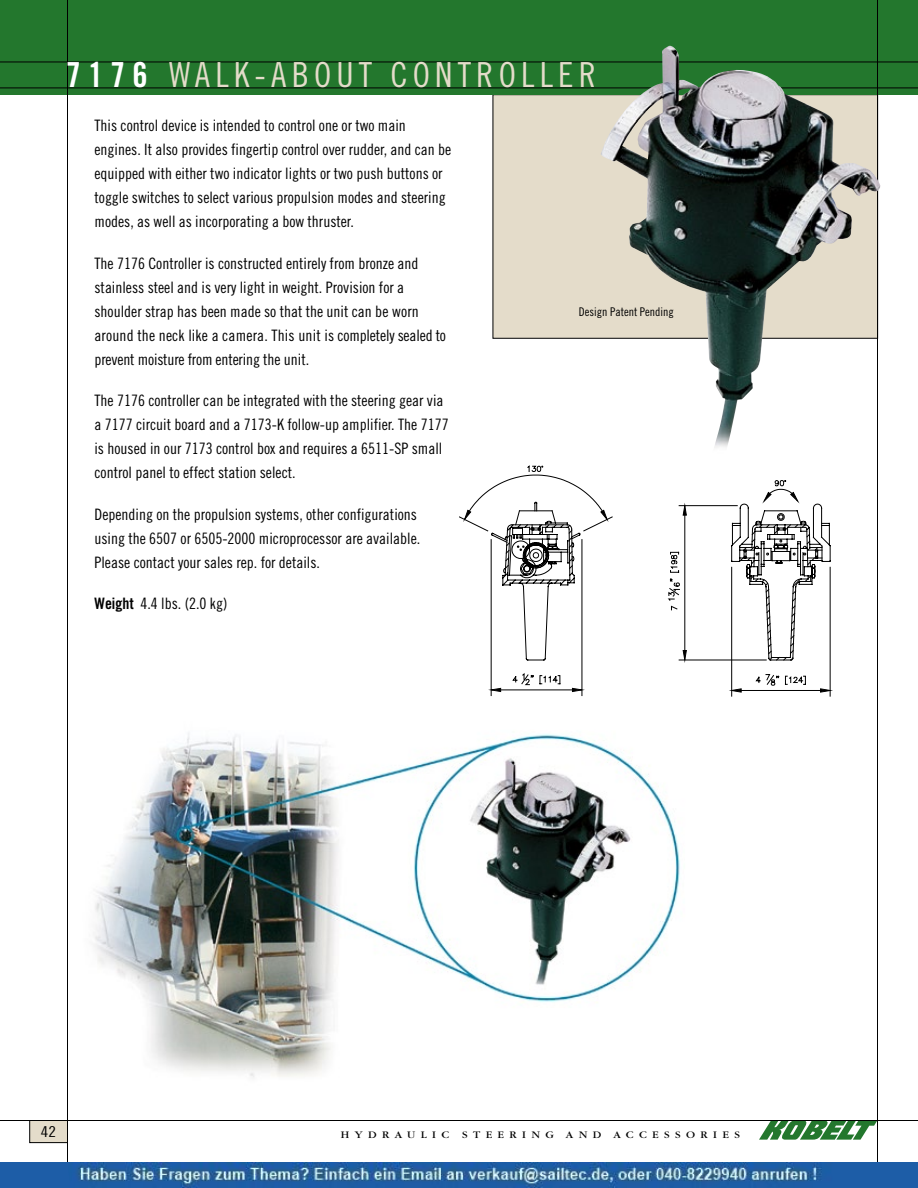
<style>
.page{position:relative;width:918px;height:1188px;background:#fff}
.page>*{position:absolute;margin:0;border:0;box-sizing:border-box;transform-origin:0 0}
.t1{font:34.5px "Trade Gothic Cond Eighteen";letter-spacing:.15em;color:#e4dcca}
.t2{font:15.75px/24px "Trade Gothic Cond Eighteen";color:#000}
.t3{font:15px "Trade Gothic Cond Eighteen";color:#000;scale:1.15 1}
.t4{font:12px "Trade Gothic Cond Eighteen";color:#000}
.t5{font:10.5px "Garamond";letter-spacing:.45em;color:#000;scale:1.15 1}
.s1{font-family:"Trade Gothic Bold Cond Twenty";color:#fff}
.s2{font-family:"Trade Gothic Bold Cond Twenty"}
</style>
<div class="page">
<div style="left:493px;top:95px;width:385px;height:243px;background:#e4dcca"></div>
<div style="left:30px;top:1120px;width:38px;height:23px;background:#e4dcca"></div>
<div style="left:30px;top:1120px;width:38px;height:23px;border:1px solid #000"></div>
<div style="left:0;top:0;width:918px;height:94px;background:#23772d"></div>
<svg style="left:759px;top:1121px;width:118px;height:19px"></svg>
<svg style="left:459px;top:465px;width:374px;height:228px"></svg>
<img style="left:94px;top:733px;width:586px;height:345px">
<hr style="left:0;top:62px;width:918px;height:1px;background:#000">
<hr style="left:0;top:88px;width:918px;height:1px;background:#000">
<hr style="left:67px;top:0;width:1px;height:1188px;background:#000">
<hr style="left:877px;top:0;width:1px;height:1188px;background:#000">
<hr style="left:0;top:1120px;width:918px;height:1px;background:#000">
<img style="left:601px;top:46px;width:279px;height:402px">
<img style="left:0;top:1162px;width:918px;height:26px">
<h1 class="t1" style="left:66px;top:54px;width:346px"><span class="s1">7176</span> WALK-ABOUT controller</h1>
<p class="t2" style="left:94px;top:113px;width:358px">This control device is intended to control one or two main engines. It also provides fingertip control over rudder, and can be equipped with either two indicator lights or two push buttons or toggle switches to select various propulsion modes and steering modes, as well as incorporating a bow thruster.</p>
<p class="t2" style="left:94px;top:251px;width:353px">The 7176 Controller is constructed entirely from bronze and stainless steel and is very light in weight. Provision for a shoulder strap has been made so that the unit can be worn around the neck like a camera. This unit is completely sealed to prevent moisture from entering the unit.</p>
<p class="t2" style="left:94px;top:388px;width:356px">The 7176 controller can be integrated with the steering gear via a 7177 circuit board and a 7173-K follow-up amplifier. The 7177 is housed in our 7173 control box and requires a 6511-SP small control panel to effect station select.</p>
<p class="t2" style="left:94px;top:502px;width:325px;text-align:justify">Depending on the propulsion systems, other configurations using the 6507 or 6505-2000 microprocessor are available.<br>Please contact your sales rep. for details.</p>
<p class="t2" style="left:94px;top:592px;width:134px"><span class="s2">Weight</span> 4.4 lbs. (2.0 kg)</p>
<p class="t4" style="left:579px;top:305px;width:97px">Design Patent Pending</p>
<p class="t3" style="left:41px;top:1123px;width:15px">42</p>
<p class="t5" style="left:341px;top:1130px;width:348px">HYDRAULIC STEERING AND ACCESSORIES</p>
</div>
